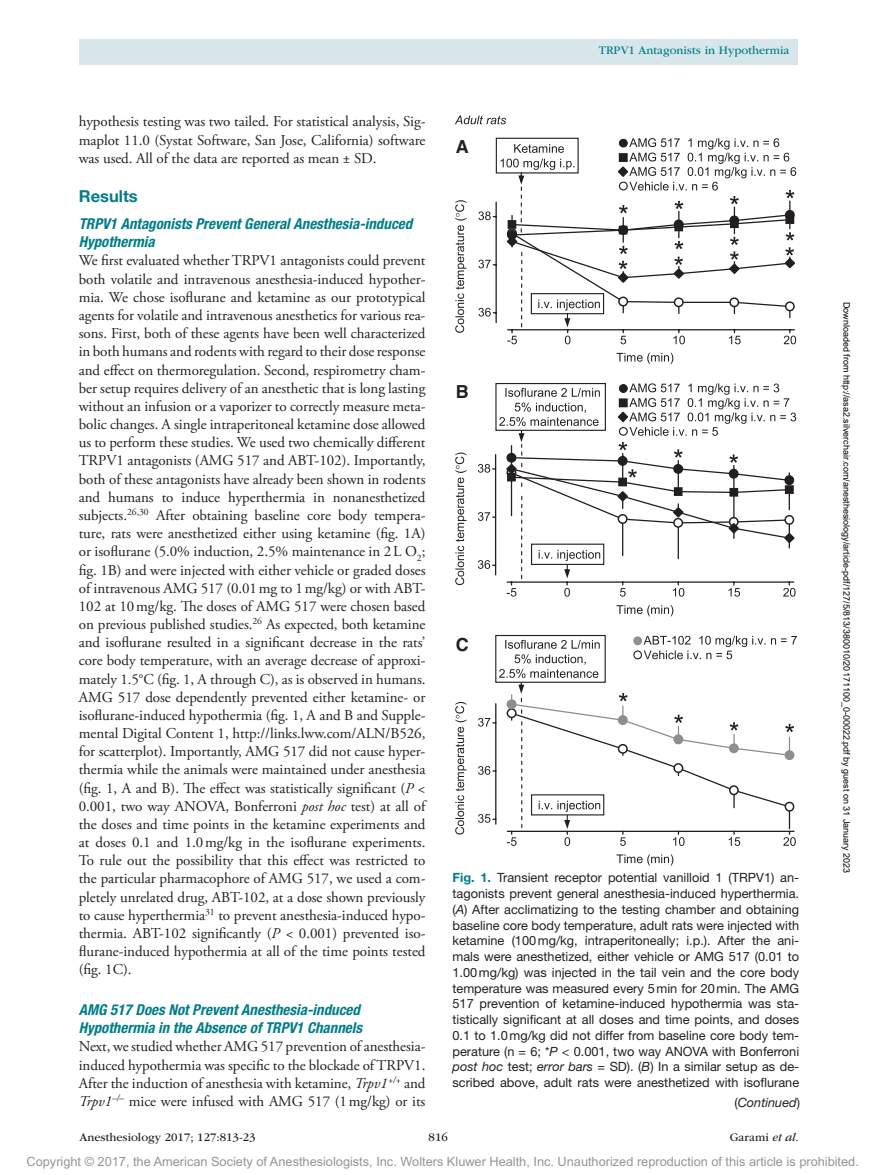
<style>
.page{position:relative;width:878px;height:1175px;background:#fff}
.page>*{position:absolute;margin:0;border:0;box-sizing:border-box;transform-origin:0 0}
.t1{font:700 18px "Helvetica";color:#231f20}
.t2{font:700 16.5px "Helvetica Neue LT Std";color:#007d88}
.t3{font:15px/18.1px "Adobe Garamond Pro";letter-spacing:-.005em;color:#231f20;text-align:justify}
.t4{font:italic 700 condensed 15px/18.1px "Helvetica Neue LT Std";color:#007d88}
.t5{font:12.75px/15.8px "Helvetica Neue LT Std";color:#231f20;text-align:justify}
.t6{font:12.75px "Arial MT Std";color:#939598}
.t7{font:italic 12.75px "Helvetica Neue LT Std";color:#231f20}
.t8{font:12px "ITC Garamond Std";color:#231f20}
.t9{font:12px "ITC Garamond Std";color:#007d88}
.t10{font:9px "Arial";color:#000}
.s1{font-style:italic}
.s2{font-weight:700;color:#007d88}
.s3{font-style:normal}
</style>
<div class="page">
<div style="left:79px;top:39px;width:718px;height:25px;background:#d6e6ea"></div>
<svg style="left:455px;top:200px;width:11px;height:133px"></svg>
<svg style="left:616px;top:353px;width:57px;height:11px"></svg>
<svg style="left:455px;top:452px;width:11px;height:133px"></svg>
<svg style="left:616px;top:605px;width:57px;height:11px"></svg>
<svg style="left:455px;top:702px;width:11px;height:132px"></svg>
<svg style="left:616px;top:854px;width:57px;height:11px"></svg>
<svg style="left:455px;top:116px;width:51px;height:8px"></svg>
<svg style="left:478px;top:383px;width:318px;height:213px"></svg>
<svg style="left:478px;top:635px;width:318px;height:211px"></svg>
<svg style="left:478px;top:138px;width:318px;height:206px"></svg>
<p class="t3" style="left:79px;top:113px;width:348px">hypothesis testing was two tailed. For statistical analysis, Sig&shy;maplot 11.0 (Systat Software, San Jose, California) software was used. All of the data are reported as mean ± SD.</p>
<p class="t2" style="left:79px;top:186px;width:60px">Results</p>
<p class="t4" style="left:79px;top:215px;width:335px">TRPV1 Antagonists Prevent General Anesthesia-induced<br>Hypothermia</p>
<p class="t3" style="left:79px;top:252px;width:348px">We first evaluated whether TRPV1 antagonists could prevent both volatile and intravenous anesthesia-induced hypother&shy;mia. We chose isoflurane and ketamine as our prototypical agents for volatile and intravenous anesthetics for various rea&shy;sons. First, both of these agents have been well characterized in both humans and rodents with regard to their dose response and effect on thermoregulation. Second, respirometry cham&shy;ber setup requires delivery of an anesthetic that is long lasting without an infusion or a vaporizer to correctly measure meta&shy;bolic changes. A single intraperitoneal ketamine dose allowed us to perform these studies. We used two chemically different TRPV1 antagonists (AMG 517 and ABT-102). Importantly, both of these antagonists have already been shown in rodents and humans to induce hyperthermia in nonanesthetized subjects.<sup>26,30</sup> After obtaining baseline core body tempera&shy;ture, rats were anesthetized either using ketamine (fig. 1A) or isoflurane (5.0% induction, 2.5% maintenance in 2L O<sub>2</sub>; fig. 1B) and were injected with either vehicle or graded doses of intravenous AMG 517 (0.01mg to 1mg/kg) or with ABT-102 at 10mg/kg. The doses of AMG 517 were chosen based on previous published studies.<sup>26</sup> As expected, both ketamine and isoflurane resulted in a significant decrease in the rats’ core body temperature, with an average decrease of approxi&shy;mately 1.5°C (fig. 1, A through C), as is observed in humans.<br>AMG 517 dose dependently prevented either ketamine- or isoflurane-induced hypothermia (fig. 1, A and B and Supple&shy;mental Digital Content 1, http://links.lww.com/ALN/B526, for scatterplot). Importantly, AMG 517 did not cause hyper&shy;thermia while the animals were maintained under anesthesia (fig. 1, A and B). The effect was statistically significant (<span class="s1">P</span> &lt; 0.001, two way ANOVA, Bonferroni <span class="s1">post hoc</span> test) at all of the doses and time points in the ketamine experiments and at doses 0.1 and 1.0mg/kg in the isoflurane experiments.<br>To rule out the possibility that this effect was restricted to the particular pharmacophore of AMG 517, we used a com&shy;pletely unrelated drug, ABT-102, at a dose shown previously to cause hyperthermia<sup>31</sup> to prevent anesthesia-induced hypo&shy;thermia. ABT-102 significantly (<span class="s1">P</span> &lt; 0.001) prevented iso&shy;flurane-induced hypothermia at all of the time points tested (fig. 1C).</p>
<p class="t4" style="left:79px;top:1000px;width:285px">AMG 517 Does Not Prevent Anesthesia-induced<br>Hypothermia in the Absence of TRPV1 Channels</p>
<p class="t3" style="left:79px;top:1038px;width:348px">Next, we studied whether AMG 517 prevention of anesthesia&shy;induced hypothermia was specific to the blockade of TRPV1.<br>After the induction of anesthesia with ketamine, <span class="s1">Trpv1</span><sup>+/+</sup> and <span class="s1">Trpv1</span><sup>–</sup><sup>/</sup><sup>–</sup> mice were infused with AMG 517 (1mg/kg) or its</p>
<p class="t1" style="left:456px;top:135px;width:14px">A</p>
<p class="t1" style="left:456px;top:381px;width:14px">B</p>
<p class="t1" style="left:456px;top:633px;width:14px">C</p>
<p class="t9" style="left:599px;top:44px;width:192px">TRPV1 Antagonists in Hypothermia</p>
<p class="t5" style="left:452px;top:869px;width:348px"><span class="s2">Fig. 1.</span> Transient receptor potential vanilloid 1 (TRPV1) an&shy;tagonists prevent general anesthesia-induced hyperthermia. (<span class="s1">A</span>) After acclimatizing to the testing chamber and obtaining baseline core body temperature, adult rats were injected with ketamine (100mg/kg, intraperitoneally; i.p.). After the ani&shy;mals were anesthetized, either vehicle or AMG 517 (0.01 to 1.00mg/kg) was injected in the tail vein and the core body temperature was measured every 5min for 20min. The AMG 517 prevention of ketamine-induced hypothermia was sta&shy;tistically significant at all doses and time points, and doses 0.1 to 1.0mg/kg did not differ from baseline core body tem&shy;perature (n = 6; *<span class="s1">P</span> &lt; 0.001, two way ANOVA with Bonferroni <span class="s1">post hoc</span> test; <span class="s1">error bars</span> = SD). (<span class="s1">B</span>) In a similar setup as de&shy;scribed above, adult rats were anesthetized with isoflurane</p>
<p class="t7" style="left:734px;top:1095px;width:67px"><span class="s3">(</span>Continued<span class="s3">)</span></p>
<p class="t8" style="left:80px;top:1130px;width:177px">Anesthesiology 2017; 127:813-23</p>
<p class="t8" style="left:428px;top:1130px;width:21px">816</p>
<p class="t8" style="left:729px;top:1130px;width:71px">Garami <span class="s1">et al</span>.</p>
<p class="t10" style="left:850px;top:302px;width:573px;rotate:90deg">Downloaded from http://asa2.silverchair.com/anesthesiology/article-pdf/127/5/813/380010/20171100_0-00022.pdf by guest on 31 January 2023</p>
<p class="t6" style="left:27px;top:1154px;width:833px">Copyright © 2017, the American Society of Anesthesiologists, Inc. Wolters Kluwer Health, Inc. Unauthorized reproduction of this article is prohibited.</p>
</div>
